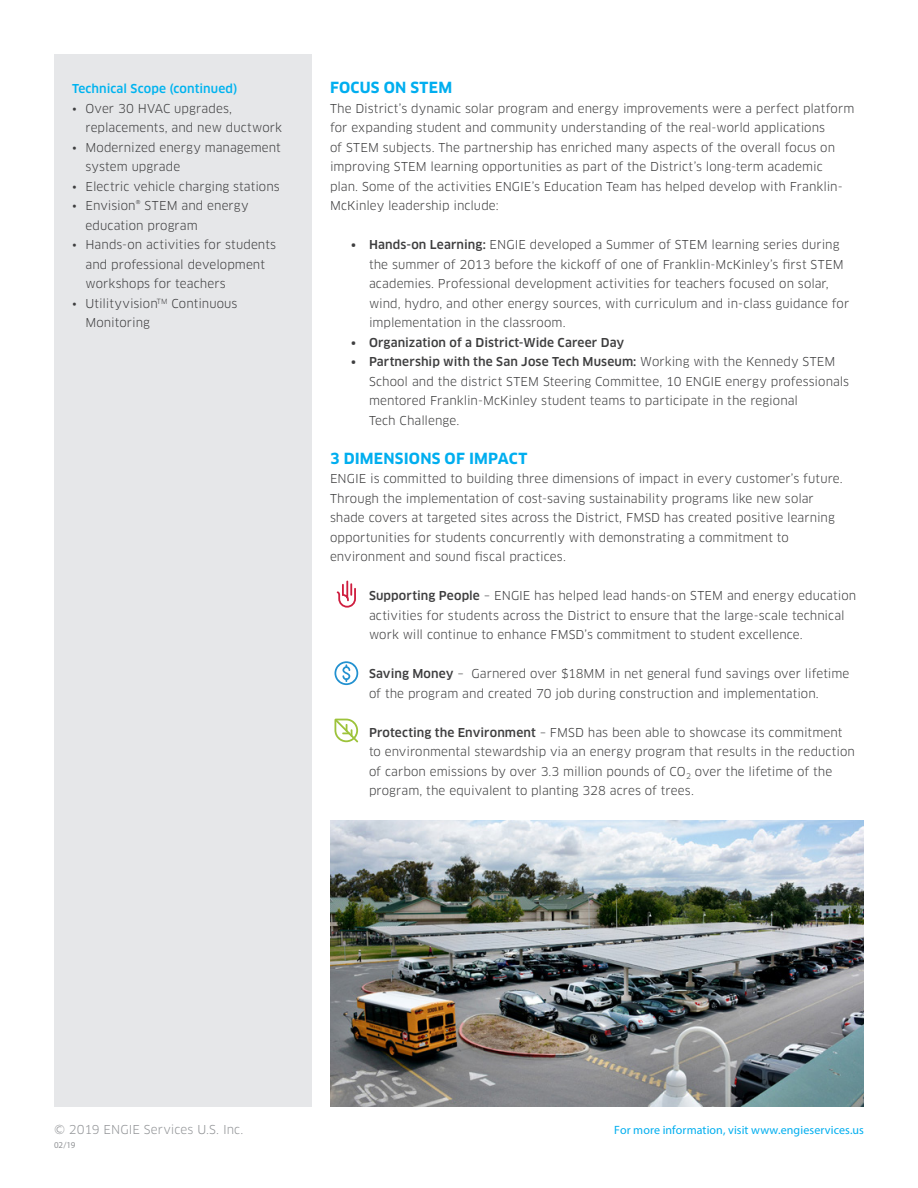
<style>
.page{position:relative;width:918px;height:1188px;background:#fff}
.page>*{position:absolute;margin:0;border:0;box-sizing:border-box;transform-origin:0 0}
.t1{font:700 15px "Clan OT";letter-spacing:.015em;color:#00aeef}
.Body{font:12px/19.5px "Clan OT";letter-spacing:.005em;color:#3e3e3f}
.t2{font:12px "Myriad Pro";letter-spacing:.01em;color:#00aeef}
.t3{font:500 12px "Clan OT";letter-spacing:.01em;color:#3e3e3f}
.Footer_Copyright{font:12px "Clan OT";letter-spacing:.005em;color:#939598}
.t4{font:500 12px "Clan OT";letter-spacing:.01em;color:#00b3ef}
.t5{font:9px "Myriad Pro";color:#939598}
.s1{font-weight:500}
</style>
<div class="page">
<div style="left:54px;top:54px;width:258px;height:1053px;background:#e6e7e9"></div>
<svg style="left:337px;top:581px;width:19px;height:27px"></svg>
<svg style="left:334px;top:661px;width:24px;height:24px"></svg>
<svg style="left:334px;top:719px;width:24px;height:23px"></svg>
<img style="left:330px;top:821px;width:534px;height:286px">
<h3 class="t4" style="left:72px;top:82px;width:167px">Technical Scope (continued)</h3>
<p class="Body" style="left:86px;top:98px;width:198px;text-indent:-14px">• Over 30 HVAC upgrades, replacements, and new ductwork</p>
<p class="Body" style="left:86px;top:137px;width:197px;text-indent:-14px">• Modernized energy management system upgrade</p>
<p class="Body" style="left:72px;top:176px;width:209px">• Electric vehicle charging stations</p>
<p class="Body" style="left:86px;top:196px;width:165px;text-indent:-14px">• Envision® STEM and energy education program</p>
<p class="Body" style="left:86px;top:235px;width:192px;text-indent:-14px">• Hands-on activities for students and professional development workshops for teachers</p>
<p class="Body" style="left:86px;top:293px;width:153px;text-indent:-14px">• Utilityvision<sup>TM</sup> Continuous<br>Monitoring</p>
<h2 class="t1" style="left:330px;top:79px;width:124px">FOCUS ON STEM</h2>
<p class="Body" style="left:330px;top:98px;width:526px">The District’s dynamic solar program and energy improvements were a perfect platform for expanding student and community understanding of the real-world applications<br>of STEM subjects. The partnership has enriched many aspects of the overall focus on improving STEM learning opportunities as part of the District’s long-term academic<br>plan. Some of the activities ENGIE’s Education Team has helped develop with Franklin-McKinley leadership include:</p>
<p class="Body" style="left:369px;top:235px;width:482px;text-indent:-18px"><span class="s1">• Hands-on Learning:</span> ENGIE developed a Summer of STEM learning series during the summer of 2013 before the kickoff of one of Franklin-McKinley’s first STEM academies. Professional development activities for teachers focused on solar, wind, hydro, and other energy sources, with curriculum and in-class guidance for implementation in the classroom.</p>
<p class="t3" style="left:351px;top:335px;width:275px">• Organization of a District-Wide Career Day</p>
<p class="Body" style="left:369px;top:352px;width:482px;text-indent:-18px"><span class="s1">• Partnership with the San Jose Tech Museum:</span> Working with the Kennedy STEM School and the district STEM Steering Committee, 10 ENGIE energy professionals mentored Franklin-McKinley student teams to participate in the regional<br>Tech Challenge.</p>
<h2 class="t1" style="left:330px;top:449px;width:199px">3 DIMENSIONS OF IMPACT</h2>
<p class="Body" style="left:330px;top:469px;width:514px">ENGIE is committed to building three dimensions of impact in every customer’s future.</p>
<p class="Body" style="left:330px;top:488px;width:506px">Through the implementation of cost-saving sustainability programs like new solar shade covers at targeted sites across the District, FMSD has created positive learning opportunities for students concurrently with demonstrating a commitment to environment and sound fiscal practices.</p>
<p class="Body" style="left:369px;top:586px;width:489px"><span class="s1">Supporting People</span> – ENGIE has helped lead hands-on STEM and energy education activities for students across the District to ensure that the large-scale technical work will continue to enhance FMSD’s commitment to student excellence.</p>
<p class="Body" style="left:369px;top:664px;width:482px"><span class="s1">Saving Money</span> – Garnered over $18MM in net general fund savings over lifetime of the program and created 70 job during construction and implementation.</p>
<p class="Body" style="left:369px;top:722px;width:488px"><span class="s1">Protecting the Environment</span> – FMSD has been able to showcase its commitment to environmental stewardship via an energy program that results in the reduction of carbon emissions by over 3.3 million pounds of CO<sub>2</sub> over the lifetime of the program, the equivalent to planting 328 acres of trees.</p>
<p class="Footer_Copyright" style="left:54px;top:1122px;width:191px">© 2019 ENGIE Services U.S. Inc.</p>
<p class="t5" style="left:54px;top:1140px;width:23px">02/19</p>
<p class="t2" style="left:614px;top:1123px;width:251px">For more information, visit www.engieservices.us</p>
</div>
